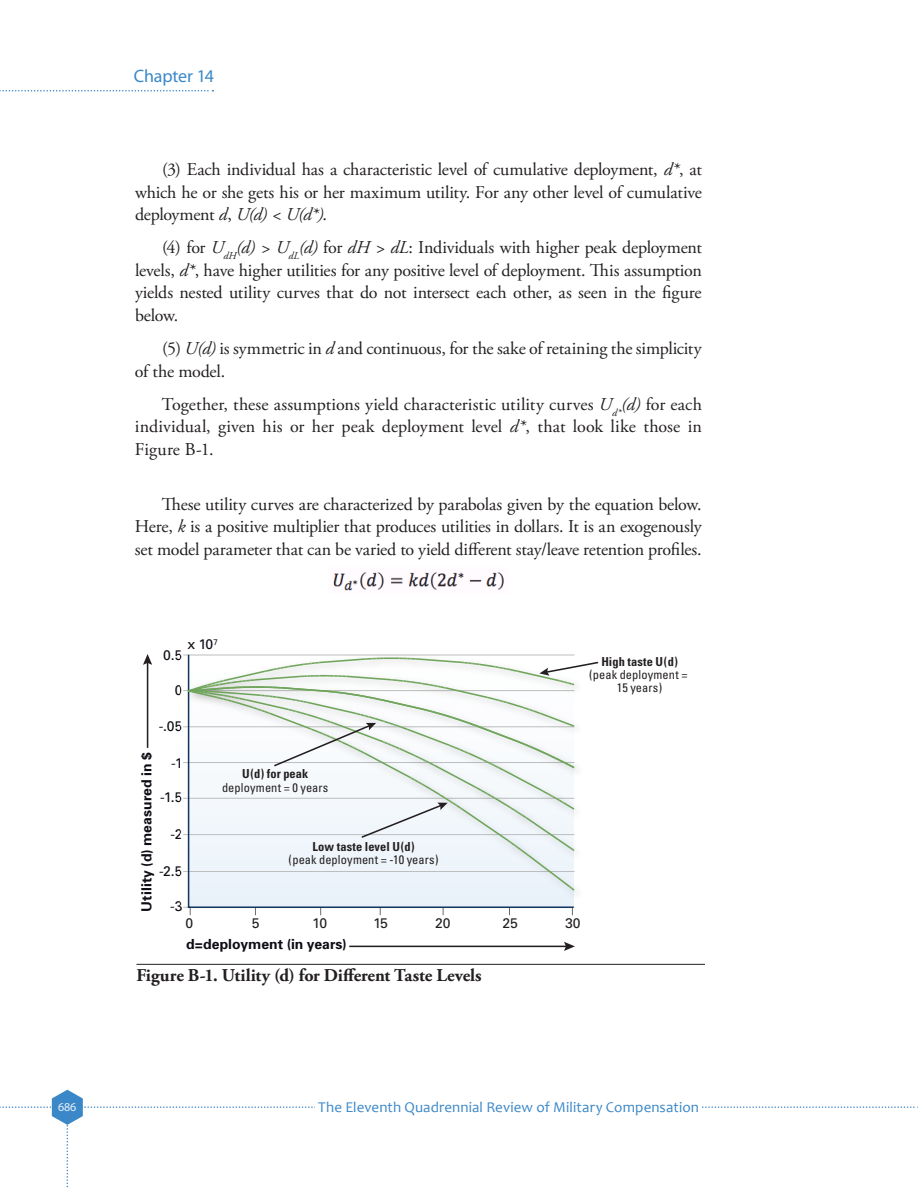
<style>
.page{position:relative;width:918px;height:1188px;background:#fff}
.page>*{position:absolute;margin:0;border:0;box-sizing:border-box;transform-origin:0 0}
.t1{font:18px/22.5px "Adobe Garamond Pro";letter-spacing:-.01em;color:#231f20;text-align:justify}
.t2{font:700 18px "Adobe Garamond Pro";letter-spacing:-.005em;color:#231f20}
.t3{font:18px "Myriad Pro";letter-spacing:-.01em;color:#3b88c8}
.t4{font:15px "Candara";letter-spacing:.01em;color:#3b88c8}
.t5{font:700 13.95px "Univers";letter-spacing:.005em;color:#100c15}
.t6{font:13.95px "Univers";color:#100c15}
.t7{font:13.95px "Univers";letter-spacing:-.015em;color:#231f20}
.t8{font:condensed 12.45px/13.2px "Univers";letter-spacing:.005em;color:#231f20;text-align:center}
.t9{font:700 condensed 12.45px "Univers";letter-spacing:.005em;color:#231f20}
.t10{font:12px "Myriad Pro";color:#eaf3fa}
.s1{font-style:italic}
</style>
<div class="page">
<svg style="left:0;top:1090px;width:918px;height:98px"></svg>
<svg style="left:0;top:90px;width:213px;height:2px"></svg>
<hr style="left:136px;top:964px;width:569px;height:1px;background:#231f20">
<hr style="left:183px;top:907px;width:391px;height:1px;background:#bcbfbd">
<hr style="left:349px;top:946px;width:218px;height:1px;background:#231f20">
<svg style="left:564px;top:942px;width:11px;height:9px"></svg>
<hr style="left:147px;top:661px;width:1px;height:87px;background:#231f20">
<svg style="left:143px;top:654px;width:9px;height:11px"></svg>
<img style="left:183px;top:654px;width:393px;height:251px">
<svg style="left:187px;top:657px;width:412px;height:235px"></svg>
<img style="left:333px;top:572px;width:171px;height:19px">
<p class="t3" style="left:134px;top:65px;width:82px">Chapter 14</p>
<p class="t1" style="left:135px;top:159px;width:568px;text-indent:27px">(3) Each individual has a characteristic level of cumulative deployment, <span class="s1">d*</span>, at which he or she gets his or her maximum utility. For any other level of cumulative deployment <span class="s1">d</span>, <span class="s1">U(d) &lt; U(d*)</span>.</p>
<p class="t1" style="left:135px;top:237px;width:568px;text-indent:27px">(4) for <span class="s1">U</span><sub>dH</sub><span class="s1">(d) &gt; U</span><sub>dL</sub><span class="s1">(d)</span> for <span class="s1">dH &gt; dL</span>: Individuals with higher peak deployment levels, <span class="s1">d*</span>, have higher utilities for any positive level of deployment. This assumption yields nested utility curves that do not intersect each other, as seen in the figure below.</p>
<p class="t1" style="left:135px;top:338px;width:568px;text-indent:27px">(5) <span class="s1">U(d)</span> is symmetric in <span class="s1">d</span> and continuous, for the sake of retaining the simplicity of the model.</p>
<p class="t1" style="left:135px;top:394px;width:568px;text-indent:27px">Together, these assumptions yield characteristic utility curves <span class="s1">U</span><sub>d*</sub><span class="s1">(d)</span> for each individual, given his or her peak deployment level <span class="s1">d*</span>, that look like those in Figure B-1.</p>
<p class="t1" style="left:135px;top:494px;width:568px;text-indent:27px">These utility curves are characterized by parabolas given by the equation below.<br>Here, <span class="s1">k</span> is a positive multiplier that produces utilities in dollars. It is an exogenously set model parameter that can be varied to yield different stay/leave retention profiles.</p>
<p class="t6" style="left:187px;top:636px;width:32px">x 10<sup>7</sup></p>
<p class="t6" style="left:163px;top:646px;width:21px">0.5</p>
<p class="t6" style="left:175px;top:682px;width:9px">0</p>
<p class="t9" style="left:601px;top:654px;width:78px">High taste U(d)</p>
<p class="t8" style="left:589px;top:668px;width:100px">(peak deployment =<br>15 years)</p>
<p class="t6" style="left:159px;top:717px;width:25px">-.05</p>
<p class="t5" style="left:138px;top:912px;width:160px;rotate:-90deg">Utility (d) measured in $</p>
<p class="t6" style="left:171px;top:754px;width:13px">-1</p>
<p class="t6" style="left:160px;top:788px;width:24px">-1.5</p>
<p class="t6" style="left:171px;top:825px;width:13px">-2</p>
<p class="t6" style="left:159px;top:862px;width:25px">-2.5</p>
<p class="t6" style="left:170px;top:897px;width:14px">-3</p>
<p class="t9" style="left:242px;top:766px;width:68px">U(d) for peak</p>
<p class="t8" style="left:222px;top:780px;width:108px">deployment = 0 years</p>
<p class="t9" style="left:312px;top:839px;width:104px">Low taste level U(d)</p>
<p class="t8" style="left:288px;top:853px;width:152px">(peak deployment = -10 years)</p>
<p class="t7" style="left:185px;top:914px;width:9px">0</p>
<p class="t7" style="left:252px;top:914px;width:9px">5</p>
<p class="t7" style="left:312px;top:914px;width:17px">10</p>
<p class="t5" style="left:186px;top:935px;width:162px">d=deployment (in years)</p>
<p class="t7" style="left:373px;top:914px;width:16px">15</p>
<p class="t7" style="left:435px;top:914px;width:17px">20</p>
<p class="t7" style="left:503px;top:914px;width:17px">25</p>
<p class="t7" style="left:565px;top:914px;width:17px">30</p>
<p class="t2" style="left:136px;top:965px;width:347px">Figure B-1. Utility (d) for Different Taste Levels</p>
<p class="t10" style="left:58px;top:1100px;width:20px">686</p>
<p class="t4" style="left:318px;top:1097px;width:382px">The Eleventh Quadrennial Review of Military Compensation</p>
</div>
